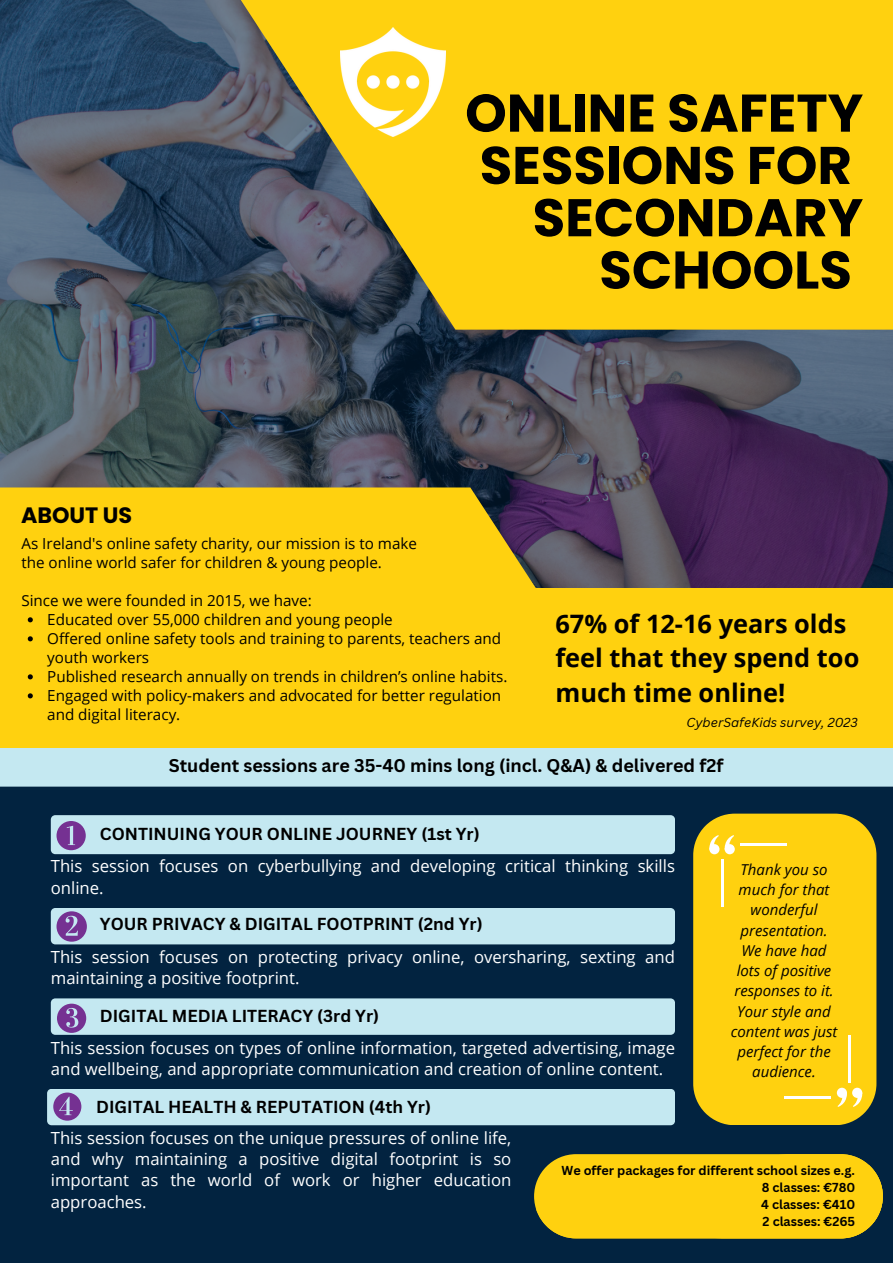
<style>
.page{position:relative;width:893px;height:1264px;background:#fff}
.page>*{position:absolute;margin:0;border:0;box-sizing:border-box;transform-origin:0 0}
.t1{font:700 52.95px/52.3px "Poppins";color:#000001}
.t2{font:700 25.35px/34.8px "Open Sans";color:#000}
.t3{font:700 22.2px "Poppins";color:#000}
.t4{font:700 18px "Canva Sans";color:#000}
.t5{font:700 16.95px "Canva Sans";color:#000}
.t6{font:16.65px/21.3px "Open Sans";color:#fff}
.t7{font:15.15px/19px "Open Sans";color:#000}
.t8{font:italic 15px/20.2px "Open Sans";color:#000;text-align:center}
.t9{font:700 12.6px "Canva Sans";color:#000}
.t10{font:italic 12.6px "Canva Sans";color:#000}
</style>
<div class="page">
<div style="left:0;top:0;width:892px;height:1262px;background:#022340"></div>
<img style="left:0;top:0;width:892px;height:588px">
<svg style="left:182px;top:0;width:710px;height:329px;background:#d1b123"></svg>
<div style="left:0;top:487px;width:555px;height:260px;background:#ffd10f"></div>
<div style="left:281px;top:588px;width:611px;height:159px;background:#ffd10f"></div>
<div style="left:0;top:747px;width:892px;height:39px;background:#c4e8f1"></div>
<div style="left:536px;top:1154px;width:346px;height:85px;background:#ffd10f"></div>
<img style="left:340px;top:27px;width:106px;height:109px">
<div style="left:51px;top:815px;width:624px;height:39px;background:#c4e8f1"></div>
<div style="left:51px;top:908px;width:624px;height:36px;background:#c4e8f1"></div>
<div style="left:51px;top:998px;width:624px;height:36px;background:#c4e8f1"></div>
<div style="left:47px;top:1089px;width:628px;height:36px;background:#c4e8f1"></div>
<div style="left:693px;top:813px;width:183px;height:312px;background:#ffd10f"></div>
<svg style="left:724px;top:844px;width:10px;height:10px"></svg>
<div style="left:709px;top:844px;width:10px;height:10px;background:#fff;border-radius:50%"></div>
<svg style="left:708px;top:835px;width:26px;height:17px"></svg>
<hr style="left:720px;top:859px;width:3px;height:48px;background:#fff">
<hr style="left:740px;top:843px;width:47px;height:3px;background:#fff">
<svg style="left:28px;top:617px;width:5px;height:5px"></svg>
<svg style="left:28px;top:636px;width:5px;height:5px"></svg>
<svg style="left:28px;top:674px;width:5px;height:5px"></svg>
<svg style="left:28px;top:693px;width:5px;height:5px"></svg>
<svg style="left:836px;top:1087px;width:10px;height:10px"></svg>
<svg style="left:852px;top:1087px;width:10px;height:10px"></svg>
<svg style="left:837px;top:1089px;width:26px;height:17px"></svg>
<hr style="left:848px;top:1035px;width:2px;height:47px;background:#fff">
<hr style="left:784px;top:1095px;width:47px;height:3px;background:#fff">
<p class="t1" style="left:465px;top:87px;width:399px">ONLINE SAFETY<br>SESSIONS FOR</p>
<p class="t1" style="left:532px;top:191px;width:332px;text-align:right">SECONDARY<br>SCHOOLS</p>
<p class="t3" style="left:21px;top:500px;width:113px">ABOUT US</p>
<p class="t7" style="left:21px;top:533px;width:397px">As Ireland's online safety charity, our mission is to make</p>
<p class="t7" style="left:21px;top:552px;width:362px">the online world safer for children &amp; young people.</p>
<p class="t7" style="left:21px;top:590px;width:292px">Since we were founded in 2015, we have:</p>
<p class="t2" style="left:555px;top:605px;width:305px">67% of 12-16 years olds feel that they spend too much time online!</p>
<p class="t10" style="left:686px;top:713px;width:173px">CyberSafeKids survey, 2023</p>
<p class="t4" style="left:169px;top:753px;width:556px">Student sessions are 35-40 mins long (incl. Q&amp;A) &amp; delivered f2f</p>
<p class="t7" style="left:47px;top:609px;width:347px">Educated over 55,000 children and young people</p>
<p class="t7" style="left:47px;top:628px;width:455px">Offered online safety tools and training to parents, teachers and youth workers</p>
<p class="t7" style="left:47px;top:666px;width:461px">Published research annually on trends in children’s online habits.</p>
<p class="t7" style="left:47px;top:685px;width:455px">Engaged with policy-makers and advocated for better regulation and digital literacy.</p>
<p class="t5" style="left:100px;top:821px;width:381px">CONTINUING YOUR ONLINE JOURNEY (1st Yr)</p>
<p class="t6" style="left:51px;top:855px;width:625px">This session focuses on cyberbullying and developing critical thinking skills online.</p>
<p class="t5" style="left:100px;top:912px;width:384px">YOUR PRIVACY &amp; DIGITAL FOOTPRINT (2nd Yr)</p>
<p class="t6" style="left:51px;top:945px;width:625px">This session focuses on protecting privacy online, oversharing, sexting and maintaining a positive footprint.</p>
<p class="t5" style="left:100px;top:1003px;width:281px">DIGITAL MEDIA LITERACY (3rd Yr)</p>
<p class="t6" style="left:51px;top:1036px;width:625px">This session focuses on types of online information, targeted advertising, image and wellbeing, and appropriate communication and creation of online content.</p>
<p class="t5" style="left:96px;top:1094px;width:336px">DIGITAL HEALTH &amp; REPUTATION (4th Yr)</p>
<p class="t8" style="left:730px;top:858px;width:108px">Thank you so much for that wonderful presentation.<br>We have had lots of positive responses to it.<br>Your style and content was just perfect for the audience.</p>
<p class="t6" style="left:51px;top:1126px;width:462px;text-align:justify">This session focuses on the unique pressures of online life, and why maintaining a positive digital footprint is so important as the world of work or higher education approaches.</p>
<p class="t9" style="left:561px;top:1161px;width:295px">We offer packages for different school sizes e.g.</p>
<p class="t9" style="left:761px;top:1178px;width:95px">8 classes: €780</p>
<p class="t9" style="left:761px;top:1195px;width:95px">4 classes: €410</p>
<p class="t9" style="left:762px;top:1212px;width:94px">2 classes: €265</p>
</div>
